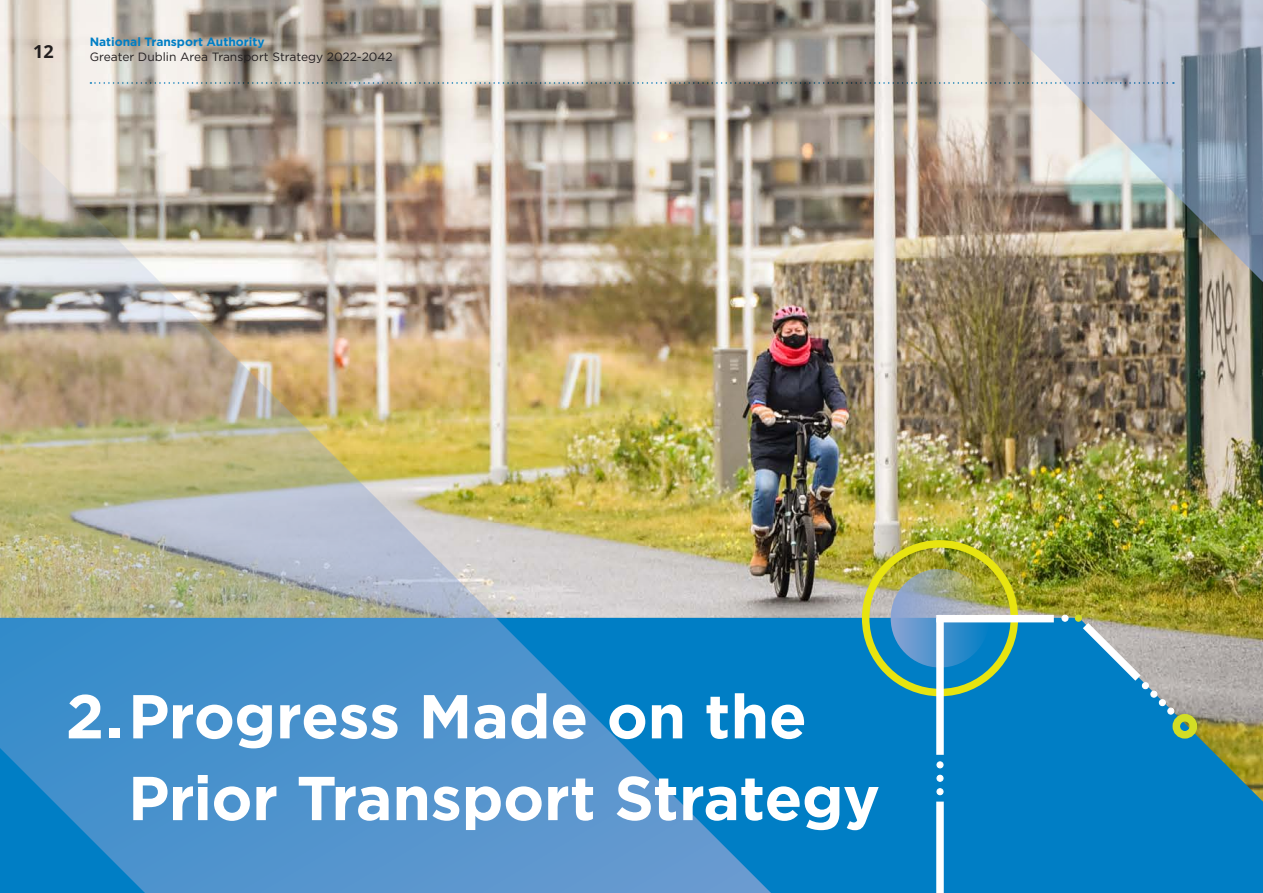
<style>
.page{position:relative;width:1263px;height:893px;background:#fff}
.page>*{position:absolute;margin:0;border:0;box-sizing:border-box;transform-origin:0 0}
.t1{font:700 61.8px/81.8px "Gotham";letter-spacing:-.01em;color:#fff}
.t2{font:700 18px "Open Sans";color:#231f20}
.t3{font:12px "Gotham Pro";color:#231f20}
.t4{font:700 12px "Gotham Pro";color:#007ec5}
</style>
<div class="page">
<img style="left:0;top:0;width:1263px;height:618px">
<svg style="left:771px;top:618px;width:492px;height:275px;background:#1382bb"></svg>
<img style="left:0;top:122px;width:771px;height:771px">
<img style="left:981px;top:0;width:282px;height:282px">
<svg style="left:891px;top:569px;width:98px;height:98px;background:#769eb5"></svg>
<div style="left:862px;top:540px;width:156px;height:156px;border:8px solid #e7e410;border-radius:50%"></div>
<div style="left:936px;top:618px;width:8px;height:137px;background:#fff"></div>
<div style="left:936px;top:615px;width:118px;height:7px;background:#fff"></div>
<svg style="left:937px;top:762px;width:6px;height:6px"></svg>
<div style="left:936px;top:761px;width:7px;height:7px;border:1px solid #fff;border-radius:50%"></div>
<svg style="left:937px;top:775px;width:6px;height:6px"></svg>
<div style="left:936px;top:775px;width:7px;height:7px;border:1px solid #fff;border-radius:50%"></div>
<svg style="left:937px;top:789px;width:6px;height:6px"></svg>
<div style="left:936px;top:788px;width:7px;height:7px;border:1px solid #fff;border-radius:50%"></div>
<svg style="left:1062px;top:615px;width:6px;height:6px"></svg>
<div style="left:1061px;top:615px;width:7px;height:7px;border:1px solid #fff;border-radius:50%"></div>
<div style="left:936px;top:802px;width:8px;height:91px;background:#fff"></div>
<svg style="left:1075px;top:615px;width:99px;height:99px;background:#649cb2"></svg>
<div style="left:1167px;top:707px;width:7px;height:8px;border:1px solid #fff;border-radius:50%"></div>
<div style="left:1172px;top:714px;width:25px;height:25px;border:8px solid #d2dd25;border-radius:50%"></div>
<img style="left:90px;top:82px;width:1084px;height:2px">
<h2 class="t2" style="left:33px;top:39px;width:22px">12</h2>
<p class="t4" style="left:90px;top:35px;width:177px">National Transport Authority</p>
<p class="t3" style="left:90px;top:50px;width:305px">Greater Dublin Area Transport Strategy 2022-2042</p>
<p class="t1" style="left:128px;top:675px;width:753px;text-indent:-62px">2.Progress Made on the<br>Prior Transport Strategy</p>
</div>
